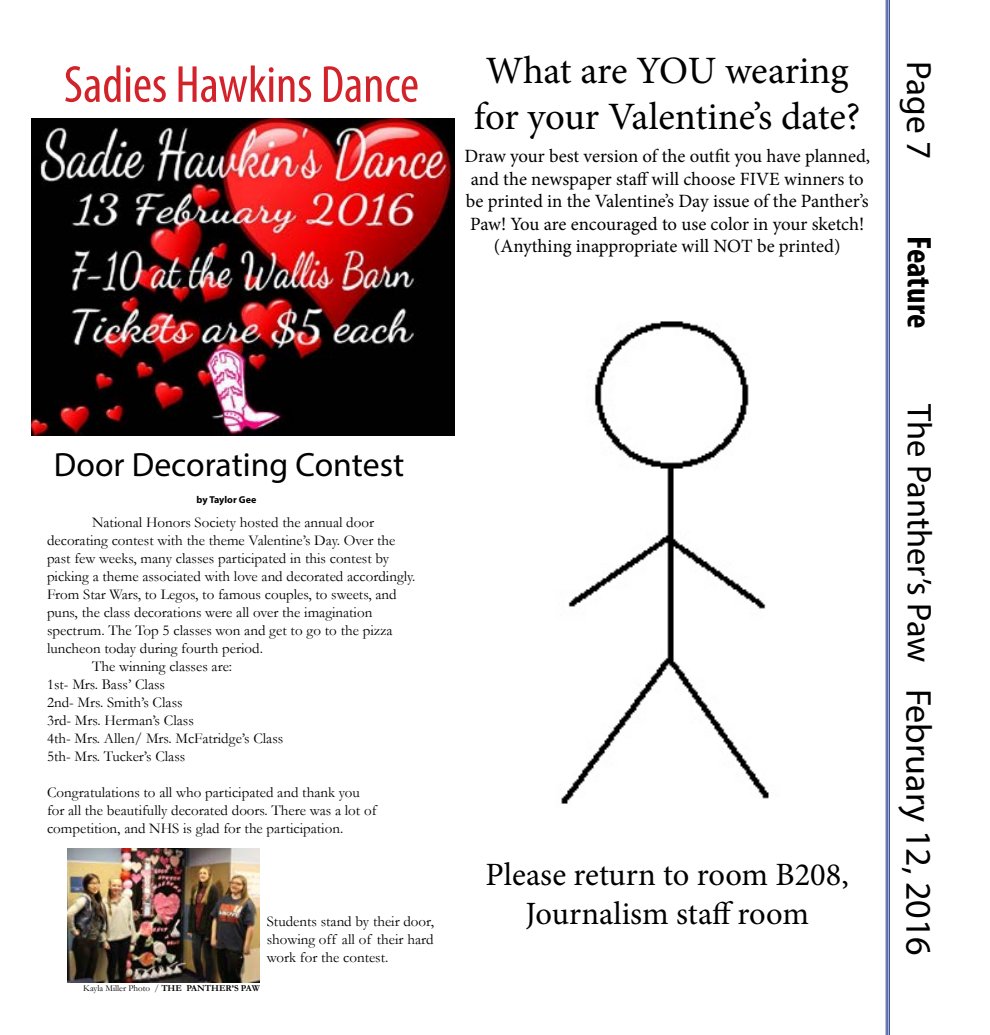
<style>
.page{position:relative;width:990px;height:1035px;background:#fff}
.page>*{position:absolute;margin:0;border:0;box-sizing:border-box;transform-origin:0 0}
.t1{font:condensed 52.5px "Myriad Pro";color:#d2232a}
.t2{font:38.75px/46.5px "Minion Pro";letter-spacing:-.01em;color:#000;text-align:center}
.t3{font:36px "Myriad Pro";color:#000}
.t4{font:35.12px "Myriad Pro";color:#000}
.t5{font:34.38px "Myriad Pro";color:#000}
.t6{font:700 condensed 34.38px "Myriad Pro";color:#000}
.t7{font:33.75px "Myriad Pro";color:#000}
.t8{font:32.5px/39px "Minion Pro";color:#000;text-align:center}
.t9{font:18.75px/22.5px "Minion Pro";letter-spacing:-.005em;color:#000;text-align:center}
.t10{font:15px/18px "Garamond";color:#000}
.t11{font:700 10px "Myriad Pro";color:#000}
.t12{font:9.12px "Garamond";color:#000}
.s1{font-weight:700}
</style>
<div class="page">
<hr style="left:889px;top:0;width:1px;height:1035px;background:#25408f">
<hr style="left:887px;top:0;width:1px;height:1035px;background:#25408f">
<hr style="left:886px;top:0;width:1px;height:1035px;background:#25408f">
<img style="left:67px;top:848px;width:193px;height:134px">
<img style="left:561px;top:321px;width:208px;height:483px">
<img style="left:32px;top:119px;width:422px;height:317px">
<p class="t1" style="left:64px;top:53px;width:357px">Sadies Hawkins Dance</p>
<p class="t7" style="left:54px;top:444px;width:352px">Door Decorating Contest</p>
<p class="t11" style="left:197px;top:493px;width:61px">by Taylor Gee</p>
<p class="t10" style="left:92px;top:513px;width:284px">National Honors Society hosted the annual door</p>
<p class="t10" style="left:47px;top:531px;width:350px">decorating contest with the theme Valentine’s Day. Over the</p>
<p class="t10" style="left:47px;top:549px;width:344px">past few weeks, many classes participated in this contest by</p>
<p class="t10" style="left:47px;top:567px;width:370px">picking a theme associated with love and decorated accordingly.</p>
<p class="t10" style="left:47px;top:585px;width:351px">From Star Wars, to Legos, to famous couples, to sweets, and</p>
<p class="t10" style="left:47px;top:603px;width:327px">puns, the class decorations were all over the imagination</p>
<p class="t10" style="left:47px;top:621px;width:347px">spectrum. The Top 5 classes won and get to go to the pizza</p>
<p class="t10" style="left:47px;top:639px;width:217px">luncheon today during fourth period.</p>
<p class="t10" style="left:92px;top:657px;width:142px">The winning classes are:</p>
<p class="t10" style="left:47px;top:675px;width:120px">1st- Mrs. Bass’ Class</p>
<p class="t10" style="left:47px;top:693px;width:137px">2nd- Mrs. Smith’s Class</p>
<p class="t10" style="left:47px;top:711px;width:148px">3rd- Mrs. Herman’s Class</p>
<p class="t10" style="left:47px;top:729px;width:238px">4th- Mrs. Allen/ Mrs. McFatridge’s Class</p>
<p class="t10" style="left:47px;top:747px;width:140px">5th- Mrs. Tucker’s Class</p>
<p class="t10" style="left:47px;top:783px;width:331px">Congratulations to all who participated and thank you for all the beautifully decorated doors. There was a lot of competition, and NHS is glad for the participation.</p>
<p class="t10" style="left:267px;top:912px;width:169px;text-align:justify">Students stand by their door, showing off all of their hard work for the contest.</p>
<p class="t12" style="left:83px;top:982px;width:178px">Kayla Miller Photo / <span class="s1">THE PANTHER’S PAW</span></p>
<p class="t2" style="left:474px;top:47px;width:388px">What are YOU wearing for your Valentine’s date?</p>
<p class="t9" style="left:464px;top:145px;width:407px">Draw your best version of the outfit you have planned, and the newspaper staff will choose FIVE winners to be printed in the Valentine’s Day issue of the Panther’s Paw! You are encouraged to use color in your sketch! (Anything inappropriate will NOT be printed)</p>
<p class="t4" style="left:941px;top:61px;width:99px;rotate:90deg">Page 7</p>
<p class="t6" style="left:941px;top:236px;width:93px;rotate:90deg">Feature</p>
<p class="t8" style="left:486px;top:856px;width:365px">Please return to room B208,<br>Journalism staff room</p>
<p class="t5" style="left:940px;top:404px;width:259px;rotate:90deg">The Panther’s Paw</p>
<p class="t3" style="left:941px;top:688px;width:269px;rotate:90deg">February 12, 2016</p>
</div>
